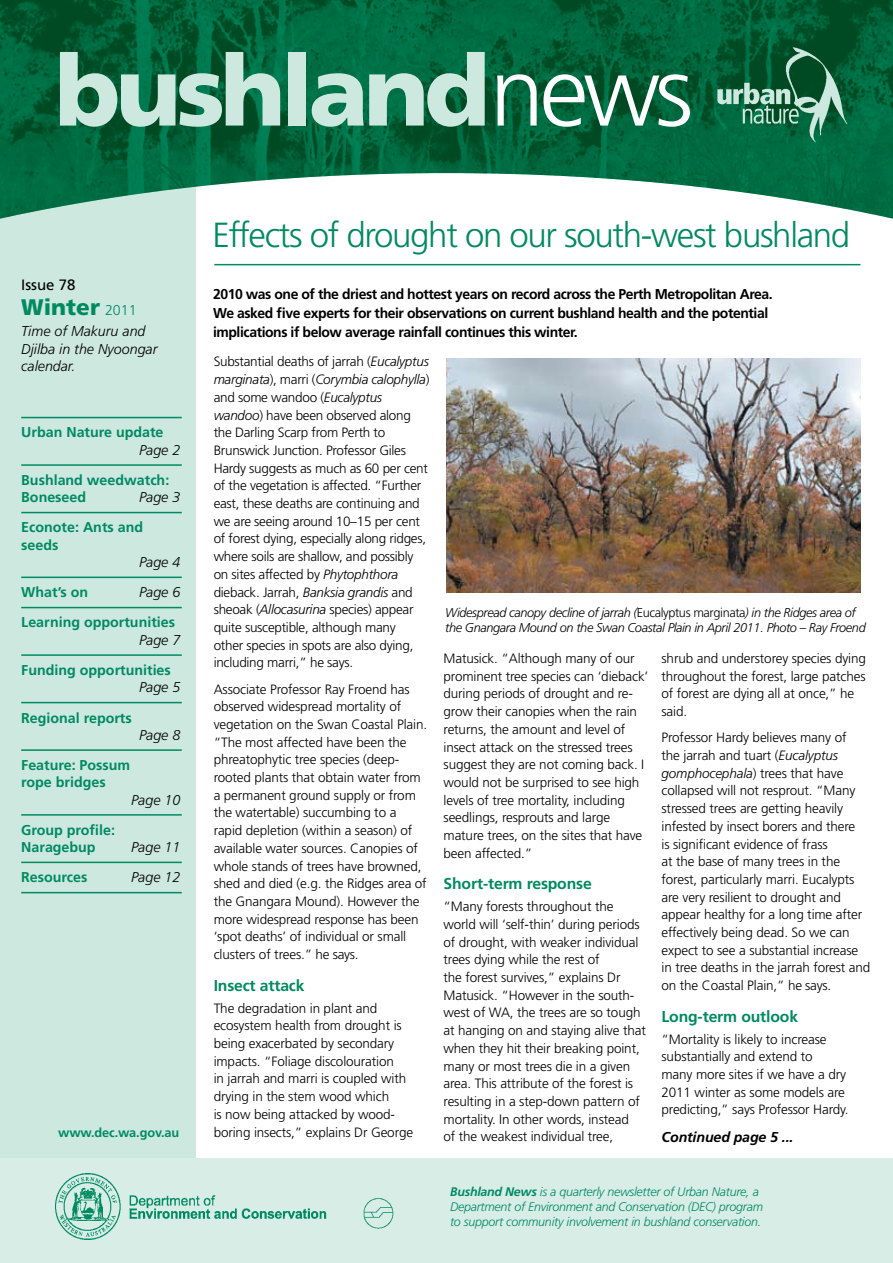
<style>
.page{position:relative;width:893px;height:1263px;background:#fff}
.page>*{position:absolute;margin:0;border:0;box-sizing:border-box;transform-origin:0 0}
.t1{font:900 98.1px "Frutiger";letter-spacing:-.05em;color:#cce8df}
.t2{font:300 34.8px "Frutiger";letter-spacing:-.04em;color:#008a5f}
.t3{font:900 22.5px "Frutiger";color:#008a5f}
.t4{font:700 15.75px "Frutiger";letter-spacing:-.01em;color:#008a5f}
.t5{font:15px "Frutiger";color:#000}
.t6{font:700 14.25px/18.8px "Frutiger";letter-spacing:-.03em;color:#000}
.t7{font:700 14.25px/17.2px "Frutiger";color:#008a5f}
.t8{font:italic 300 14.25px/17.2px "Frutiger";color:#000}
.t9{font:italic 700 14.25px "Frutiger";letter-spacing:-.01em;color:#000}
.t10{font:300 13.5px/17.7px "Frutiger";letter-spacing:-.01em;color:#000}
.t11{font:italic 300 12.75px/15px "Frutiger";letter-spacing:-.03em;color:#000}
.t12{font:700 12.75px "Frutiger";letter-spacing:-.01em;color:#008a5f}
.t13{font:italic 300 12.45px/15px "Frutiger";letter-spacing:-.02em;color:#008a5f}
.s1{font-weight:300;color:#fff}
.s2{font-weight:300;font-size:14.25px}
.s3{font-style:italic}
.s4{font-style:normal}
.s5{font-weight:700}
</style>
<div class="page">
<div style="left:0;top:1158px;width:893px;height:105px;background:#d9ede7"></div>
<div style="left:0;top:154px;width:196px;height:1109px;background:#cce8df"></div>
<div style="left:0;top:1158px;width:196px;height:105px;background:#d9ede7"></div>
<img style="left:0;top:0;width:893px;height:219px">
<img style="left:706px;top:47px;width:142px;height:97px">
<hr style="left:21px;top:417px;width:161px;height:1px;background:#008a5f">
<hr style="left:21px;top:464px;width:161px;height:2px;background:#008a5f">
<hr style="left:21px;top:512px;width:161px;height:1px;background:#008a5f">
<hr style="left:21px;top:577px;width:161px;height:1px;background:#008a5f">
<hr style="left:21px;top:607px;width:161px;height:1px;background:#008a5f">
<hr style="left:21px;top:654px;width:161px;height:2px;background:#008a5f">
<hr style="left:21px;top:702px;width:161px;height:1px;background:#008a5f">
<hr style="left:21px;top:749px;width:161px;height:2px;background:#008a5f">
<hr style="left:21px;top:814px;width:161px;height:2px;background:#008a5f">
<hr style="left:21px;top:862px;width:161px;height:1px;background:#008a5f">
<hr style="left:21px;top:892px;width:161px;height:1px;background:#008a5f">
<img style="left:55px;top:1174px;width:339px;height:65px">
<hr style="left:214px;top:264px;width:646px;height:1px;background:#008a5f">
<img style="left:447px;top:359px;width:413px;height:233px">
<h1 class="t1" style="left:55px;top:32px;width:640px">bushland<span class="s1">news</span></h1>
<p class="t5" style="left:21px;top:276px;width:56px">Issue 78</p>
<h3 class="t3" style="left:21px;top:293px;width:117px">Winter <span class="s2">2011</span></h3>
<p class="t8" style="left:21px;top:323px;width:138px">Time of Makuru and<br>Djilba in the Nyoongar calendar.</p>
<p class="t7" style="left:21px;top:424px;width:144px">Urban Nature update</p>
<p class="t8" style="left:139px;top:441px;width:43px">Page 2</p>
<p class="t7" style="left:21px;top:471px;width:150px">Bushland weedwatch:<br>Boneseed</p>
<p class="t8" style="left:139px;top:489px;width:43px">Page 3</p>
<p class="t7" style="left:21px;top:519px;width:123px">Econote: Ants and seeds</p>
<p class="t8" style="left:139px;top:554px;width:43px">Page 4</p>
<p class="t7" style="left:21px;top:584px;width:69px">What’s on</p>
<p class="t8" style="left:139px;top:584px;width:43px">Page 6</p>
<p class="t7" style="left:21px;top:614px;width:155px">Learning opportunities</p>
<p class="t8" style="left:139px;top:631px;width:43px">Page 7</p>
<p class="t7" style="left:21px;top:661px;width:151px">Funding opportunities</p>
<p class="t8" style="left:139px;top:679px;width:43px">Page 5</p>
<p class="t7" style="left:21px;top:709px;width:112px">Regional reports</p>
<p class="t8" style="left:139px;top:726px;width:43px">Page 8</p>
<p class="t7" style="left:21px;top:756px;width:111px">Feature: Possum rope bridges</p>
<p class="t8" style="left:131px;top:791px;width:51px">Page 10</p>
<p class="t7" style="left:21px;top:821px;width:95px">Group profile:<br>Naragebup</p>
<p class="t8" style="left:131px;top:839px;width:51px">Page 11</p>
<p class="t7" style="left:21px;top:869px;width:68px">Resources</p>
<p class="t8" style="left:131px;top:869px;width:51px">Page 12</p>
<p class="t12" style="left:58px;top:1125px;width:123px">www.dec.wa.gov.au</p>
<h2 class="t2" style="left:213px;top:215px;width:639px">Effects of drought on our south-west bushland</h2>
<p class="t6" style="left:213px;top:285px;width:561px">2010 was one of the driest and hottest years on record across the Perth Metropolitan Area.<br>We asked five experts for their observations on current bushland health and the potential implications if below average rainfall continues this winter.</p>
<p class="t10" style="left:214px;top:353px;width:217px">Substantial deaths of jarrah (<span class="s3">Eucalyptus marginata</span>), marri (<span class="s3">Corymbia calophylla</span>) and some wandoo (<span class="s3">Eucalyptus wandoo</span>) have been observed along the Darling Scarp from Perth to Brunswick Junction. Professor Giles Hardy suggests as much as 60 per cent of the vegetation is affected. “Further east, these deaths are continuing and we are seeing around 10–15 per cent of forest dying, especially along ridges, where soils are shallow, and possibly on sites affected by <span class="s3">Phytophthora </span>dieback. Jarrah, <span class="s3">Banksia grandis</span> and sheoak (<span class="s3">Allocasurina</span> species) appear quite susceptible, although many<br>other species in spots are also dying, including marri,” he says.</p>
<p class="t10" style="left:214px;top:680px;width:215px">Associate Professor Ray Froend has observed widespread mortality of vegetation on the Swan Coastal Plain. “The most affected have been the phreatophytic tree species (deep&shy;rooted plants that obtain water from a permanent ground supply or from the watertable) succumbing to a rapid depletion (within a season) of available water sources. Canopies of whole stands of trees have browned, shed and died (e.g. the Ridges area of the Gnangara Mound). However the more widespread response has been ‘spot deaths’ of individual or small clusters of trees.” he says.</p>
<p class="t4" style="left:214px;top:976px;width:92px">Insect attack</p>
<p class="t10" style="left:214px;top:999px;width:201px">The degradation in plant and ecosystem health from drought is being exacerbated by secondary impacts. “Foliage discolouration<br>in jarrah and marri is coupled with drying in the stem wood which<br>is now being attacked by wood&shy;boring insects,” explains Dr George</p>
<p class="t11" style="left:445px;top:605px;width:422px">Widespread canopy decline of jarrah (<span class="s4">Eucalyptus marginata</span>) in the Ridges area of the Gnangara Mound on the Swan Coastal Plain in April 2011. Photo – Ray Froend</p>
<p class="t10" style="left:444px;top:650px;width:206px">Matusick. “Although many of our prominent tree species can ‘dieback’ during periods of drought and re&shy;grow their canopies when the rain returns, the amount and level of insect attack on the stressed trees suggest they are not coming back. I would not be surprised to see high levels of tree mortality, including seedlings, resprouts and large mature trees, on the sites that have been affected.”</p>
<p class="t4" style="left:444px;top:874px;width:150px">Short-term response</p>
<p class="t10" style="left:444px;top:898px;width:204px">“Many forests throughout the world will ‘self-thin’ during periods of drought, with weaker individual trees dying while the rest of<br>the forest survives,” explains Dr Matusick. “However in the south&shy;west of WA, the trees are so tough at hanging on and staying alive that when they hit their breaking point, many or most trees die in a given area. This attribute of the forest is resulting in a step-down pattern of mortality. In other words, instead<br>of the weakest individual tree,</p>
<p class="t10" style="left:661px;top:650px;width:206px">shrub and understorey species dying throughout the forest, large patches of forest are dying all at once,” he said.</p>
<p class="t10" style="left:661px;top:729px;width:210px">Professor Hardy believes many of<br>the jarrah and tuart (<span class="s3">Eucalyptus gomphocephala</span>) trees that have collapsed will not resprout. “Many stressed trees are getting heavily infested by insect borers and there<br>is significant evidence of frass<br>at the base of many trees in the forest, particularly marri. Eucalypts are very resilient to drought and appear healthy for a long time after effectively being dead. So we can expect to see a substantial increase in tree deaths in the jarrah forest and on the Coastal Plain,” he says.</p>
<p class="t4" style="left:661px;top:1007px;width:138px">Long-term outlook</p>
<p class="t10" style="left:661px;top:1030px;width:189px">“Mortality is likely to increase substantially and extend to<br>many more sites if we have a dry<br>2011 winter as some models are predicting,” says Professor Hardy.</p>
<p class="t9" style="left:661px;top:1128px;width:133px">Continued page 5 ...</p>
<p class="t13" style="left:450px;top:1185px;width:315px"><span class="s5">Bushland News</span> is a quarterly newsletter of Urban Nature, a<br>Department of Environment and Conservation (DEC) program to support community involvement in bushland conservation.</p>
</div>
